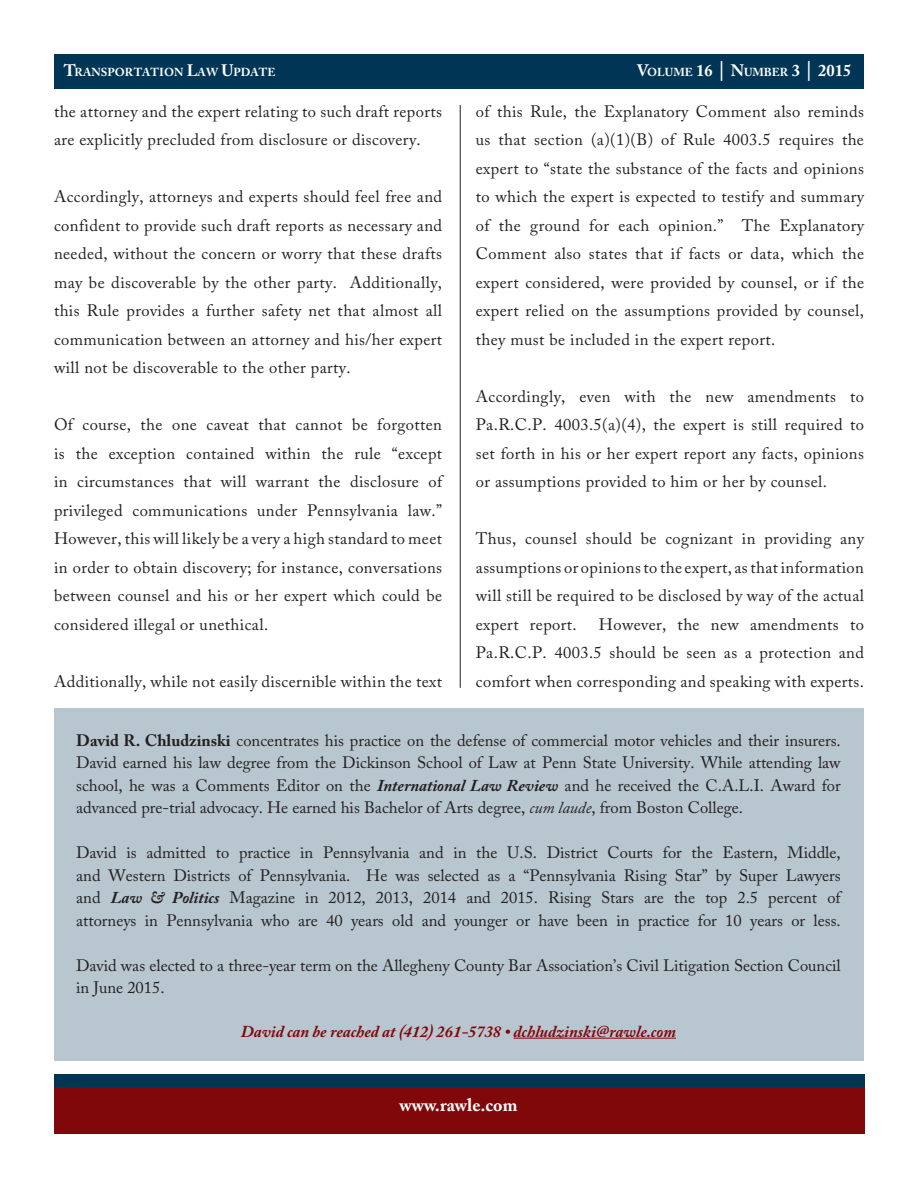
<style>
.page{position:relative;width:918px;height:1188px;background:#fff}
.page>*{position:absolute;margin:0;border:0;box-sizing:border-box;transform-origin:0 0}
.t1{font:700 18px "Adobe Caslon Pro";color:#fff}
.t2{font:16.5px/28.5px "Adobe Caslon Pro";letter-spacing:.025em;color:#231f20;text-align:justify}
.t3{font:16.5px/22.5px "Adobe Caslon Pro";color:#231f20}
.t4{font:italic 700 16.5px "Adobe Caslon Pro";color:#81080a}
.t5{font:700 11.55px "Adobe Caslon Pro";color:#fff}
.s1{font-size:16.5px}
.s2{font-family:"Garamond";font-size:16.5px}
.s3{font-weight:700}
.s4{font-weight:700;font-style:italic}
.s5{font-style:italic}
</style>
<div class="page">
<div style="left:54px;top:709px;width:810px;height:352px;background:#b8c6cf"></div>
<hr style="left:460px;top:105px;width:1px;height:583px;background:#231f20">
<div style="left:54px;top:54px;width:810px;height:35px;background:#003555"></div>
<hr style="left:514px;top:1038px;width:162px;height:1px;background:#81080a">
<div style="left:54px;top:1087px;width:811px;height:47px;background:#81080a"></div>
<div style="left:54px;top:1074px;width:811px;height:13px;background:#003555"></div>
<p class="t5" style="left:64px;top:66px;width:213px"><span class="s1">T</span>RANSPORTATION <span class="s1">L</span>AW <span class="s1">U</span>PDATE</p>
<p class="t5" style="left:637px;top:66px;width:215px"><span class="s1">V</span>OLUME <span class="s1">16</span> <span class="s2">│</span> <span class="s1">N</span>UMBER <span class="s1">3</span> <span class="s2">│</span> <span class="s1">2015</span></p>
<p class="t2" style="left:54px;top:97px;width:390px">the attorney and the expert relating to such draft reports are explicitly precluded from disclosure or discovery.</p>
<p class="t2" style="left:54px;top:182px;width:390px">Accordingly, attorneys and experts should feel free and confident to provide such draft reports as necessary and needed, without the concern or worry that these drafts may be discoverable by the other party. Additionally, this Rule provides a further safety net that almost all communication between an attorney and his/her expert will not be discoverable to the other party.</p>
<p class="t2" style="left:54px;top:410px;width:390px">Of course, the one caveat that cannot be forgotten is the exception contained within the rule “except in circumstances that will warrant the disclosure of privileged communications under Pennsylvania law.” However, this will likely be a very a high standard to meet in order to obtain discovery; for instance, conversations between counsel and his or her expert which could be considered illegal or unethical.</p>
<p class="t2" style="left:54px;top:667px;width:390px">Additionally, while not easily discernible within the text</p>
<p class="t2" style="left:476px;top:97px;width:390px">of this Rule, the Explanatory Comment also reminds us that section (a)(1)(B) of Rule 4003.5 requires the expert to “state the substance of the facts and opinions to which the expert is expected to testify and summary of the ground for each opinion.” The Explanatory Comment also states that if facts or data, which the expert considered, were provided by counsel, or if the expert relied on the assumptions provided by counsel, they must be included in the expert report.</p>
<p class="t2" style="left:476px;top:382px;width:390px">Accordingly, even with the new amendments to Pa.R.C.P. 4003.5(a)(4), the expert is still required to set forth in his or her expert report any facts, opinions or assumptions provided to him or her by counsel.</p>
<p class="t2" style="left:476px;top:524px;width:390px">Thus, counsel should be cognizant in providing any assumptions or opinions to the expert, as that information will still be required to be disclosed by way of the actual expert report.</p>
<p class="t2" style="left:476px;top:610px;width:390px;text-indent:123px">However, the new amendments to Pa.R.C.P. 4003.5 should be seen as a protection and comfort when corresponding and speaking with experts.</p>
<p class="t2" style="left:76px;top:729px;width:766px;line-height:22.5px"><span class="s3">David R. Chludzinski</span> concentrates his practice on the defense of commercial motor vehicles and their insurers.<br>David earned his law degree from the Dickinson School of Law at Penn State University. While attending law school, he was a Comments Editor on the <span class="s4">International Law Review</span> and he received the C.A.L.I. Award for advanced pre-trial advocacy. He earned his Bachelor of Arts degree, <span class="s5">cum laude</span>, from Boston College.</p>
<p class="t2" style="left:76px;top:841px;width:766px;line-height:22.5px">David is admitted to practice in Pennsylvania and in the U.S. District Courts for the Eastern, Middle, and Western Districts of Pennsylvania. He was selected as a “Pennsylvania Rising Star” by Super Lawyers and <span class="s4">Law &amp; Politics</span> Magazine in 2012, 2013, 2014 and 2015. Rising Stars are the top 2.5 percent of attorneys in Pennsylvania who are 40 years old and younger or have been in practice for 10 years or less.</p>
<p class="t3" style="left:76px;top:954px;width:766px">David was elected to a three-year term on the Allegheny County Bar Association’s Civil Litigation Section Council in June 2015.</p>
<p class="t4" style="left:241px;top:1021px;width:437px">David can be reached at (412) 261-5738 • dchludzinski@rawle.com</p>
<p class="t1" style="left:400px;top:1094px;width:120px">www.rawle.com</p>
</div>
